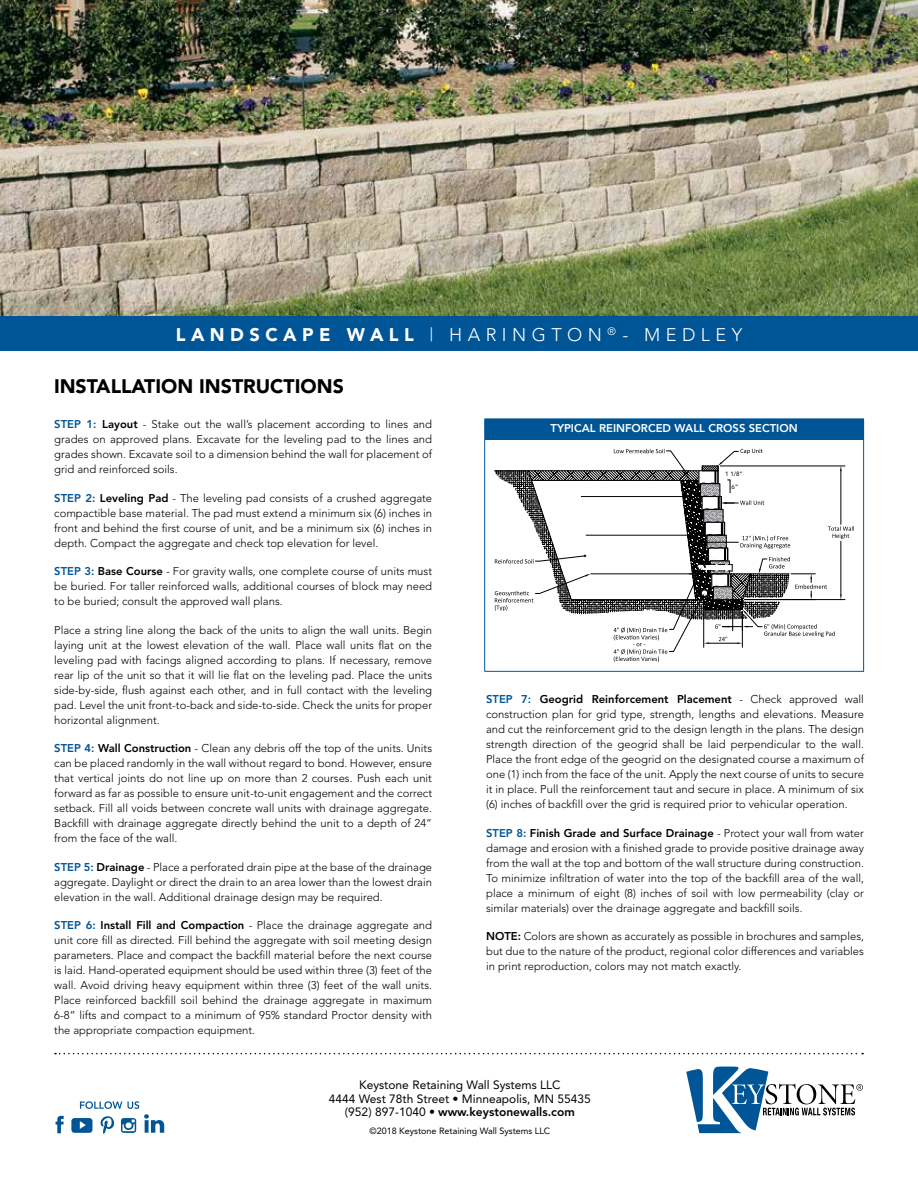
<style>
.page{position:relative;width:918px;height:1188px;background:#fff}
.page>*{position:absolute;margin:0;border:0;box-sizing:border-box;transform-origin:0 0}
.t1{font:900 19.5px "Avenir";color:#000}
.t2{font:300 18.15px "Avenir";letter-spacing:.3em;color:#fff}
.t3{font:12px/13.5px "Avenir";color:#000;text-align:center}
.t4{font:300 11.25px/15px "Avenir";color:#000;text-align:justify}
.t5{font:800 11.25px "Avenir";color:#fff}
.t6{font:9px "Avenir";color:#000}
.t7{font:6.15px/12.9px "Avenir";color:#000;text-align:center}
.s1{font-weight:900}
.s2{font-weight:800;color:#005596}
.s3{font-weight:800}
</style>
<div class="page">
<img style="left:0;top:0;width:918px;height:317px">
<div style="left:0;top:317px;width:918px;height:34px;background:#005596"></div>
<svg style="left:686px;top:1066px;width:177px;height:67px"></svg>
<svg style="left:55px;top:1053px;width:808px;height:1px"></svg>
<svg style="left:56px;top:1116px;width:8px;height:17px"></svg>
<svg style="left:71px;top:1101px;width:93px;height:33px"></svg>
<div style="left:485px;top:419px;width:379px;height:20px;background:#005596"></div>
<hr style="left:484px;top:418px;width:380px;height:1px;background:#005596">
<svg style="left:484px;top:419px;width:1px;height:20px"></svg>
<hr style="left:484px;top:439px;width:380px;height:1px;background:#005596">
<hr style="left:484px;top:440px;width:1px;height:231px;background:#005596">
<hr style="left:863px;top:440px;width:1px;height:231px;background:#005596">
<hr style="left:484px;top:671px;width:380px;height:1px;background:#005596">
<svg style="left:495px;top:449px;width:359px;height:213px"></svg>
<h2 class="t2" style="left:176px;top:324px;width:568px"><span class="s1">LANDSCAPE WALL</span> | HARINGTON <sup>®</sup> - MEDLEY</h2>
<h1 class="t1" style="left:54px;top:374px;width:291px">INSTALLATION INSTRUCTIONS</h1>
<p class="t4" style="left:54px;top:417px;width:379px"><span class="s2">STEP 1:</span> <span class="s3">Layout</span> - Stake out the wall’s placement according to lines and grades on approved plans. Excavate for the leveling pad to the lines and grades shown. Excavate soil to a dimension behind the wall for placement of grid and reinforced soils.</p>
<p class="t4" style="left:54px;top:490px;width:379px"><span class="s2">STEP 2:</span> <span class="s3">Leveling Pad</span> - The leveling pad consists of a crushed aggregate compactible base material. The pad must extend a minimum six (6) inches in front and behind the first course of unit, and be a minimum six (6) inches in depth. Compact the aggregate and check top elevation for level.</p>
<p class="t4" style="left:54px;top:564px;width:379px"><span class="s2">STEP 3:</span> <span class="s3">Base Course</span> - For gravity walls, one complete course of units must be buried. For taller reinforced walls, additional courses of block may need to be buried; consult the approved wall plans.</p>
<p class="t4" style="left:54px;top:622px;width:379px">Place a string line along the back of the units to align the wall units. Begin laying unit at the lowest elevation of the wall. Place wall units flat on the leveling pad with facings aligned according to plans. If necessary, remove rear lip of the unit so that it will lie flat on the leveling pad. Place the units side-by-side, flush against each other, and in full contact with the leveling pad. Level the unit front-to-back and side-to-side. Check the units for proper horizontal alignment.</p>
<p class="t4" style="left:54px;top:741px;width:379px"><span class="s2">STEP 4:</span> <span class="s3">Wall Construction</span> - Clean any debris off the top of the units. Units can be placed randomly in the wall without regard to bond. However, ensure that vertical joints do not line up on more than 2 courses. Push each unit forward as far as possible to ensure unit-to-unit engagement and the correct setback. Fill all voids between concrete wall units with drainage aggregate.<br>Backfill with drainage aggregate directly behind the unit to a depth of 24” from the face of the wall.</p>
<p class="t4" style="left:54px;top:859px;width:379px"><span class="s2">STEP 5:</span> <span class="s3">Drainage</span> - Place a perforated drain pipe at the base of the drainage aggregate. Daylight or direct the drain to an area lower than the lowest drain elevation in the wall. Additional drainage design may be required.</p>
<p class="t4" style="left:54px;top:918px;width:379px"><span class="s2">STEP 6:</span> <span class="s3">Install Fill and Compaction</span> - Place the drainage aggregate and unit core fill as directed. Fill behind the aggregate with soil meeting design parameters. Place and compact the backfill material before the next course is laid. Hand-operated equipment should be used within three (3) feet of the wall. Avoid driving heavy equipment within three (3) feet of the wall units.<br>Place reinforced backfill soil behind the drainage aggregate in maximum 6-8” lifts and compact to a minimum of 95% standard Proctor density with the appropriate compaction equipment.</p>
<p class="t5" style="left:551px;top:421px;width:249px">TYPICAL REINFORCED WALL CROSS SECTION</p>
<p class="t7" style="left:725px;top:467px;width:19px">1 1/8”<br>6”</p>
<p class="t4" style="left:486px;top:692px;width:379px"><span class="s2">STEP 7:</span> <span class="s3">Geogrid Reinforcement Placement</span> - Check approved wall construction plan for grid type, strength, lengths and elevations. Measure and cut the reinforcement grid to the design length in the plans. The design strength direction of the geogrid shall be laid perpendicular to the wall.<br>Place the front edge of the geogrid on the designated course a maximum of one (1) inch from the face of the unit. Apply the next course of units to secure it in place. Pull the reinforcement taut and secure in place. A minimum of six (6) inches of backfill over the grid is required prior to vehicular operation.</p>
<p class="t4" style="left:486px;top:825px;width:379px"><span class="s2">STEP 8:</span> <span class="s3">Finish Grade and Surface Drainage</span> - Protect your wall from water damage and erosion with a finished grade to provide positive drainage away from the wall at the top and bottom of the wall structure during construction.<br>To minimize infiltration of water into the top of the backfill area of the wall, place a minimum of eight (8) inches of soil with low permeability (clay or similar materials) over the drainage aggregate and backfill soils.</p>
<p class="t4" style="left:486px;top:929px;width:379px"><span class="s3">NOTE:</span> Colors are shown as accurately as possible in brochures and samples, but due to the nature of the product, regional color differences and variables in print reproduction, colors may not match exactly.</p>
<p class="t3" style="left:329px;top:1078px;width:264px">Keystone Retaining Wall Systems LLC<br>4444 West 78th Street • Minneapolis, MN 55435 (952) 897-1040 • <span class="s3">www.keystonewalls.com</span></p>
<p class="t6" style="left:369px;top:1126px;width:182px">©2018 Keystone Retaining Wall Systems LLC</p>
</div>
